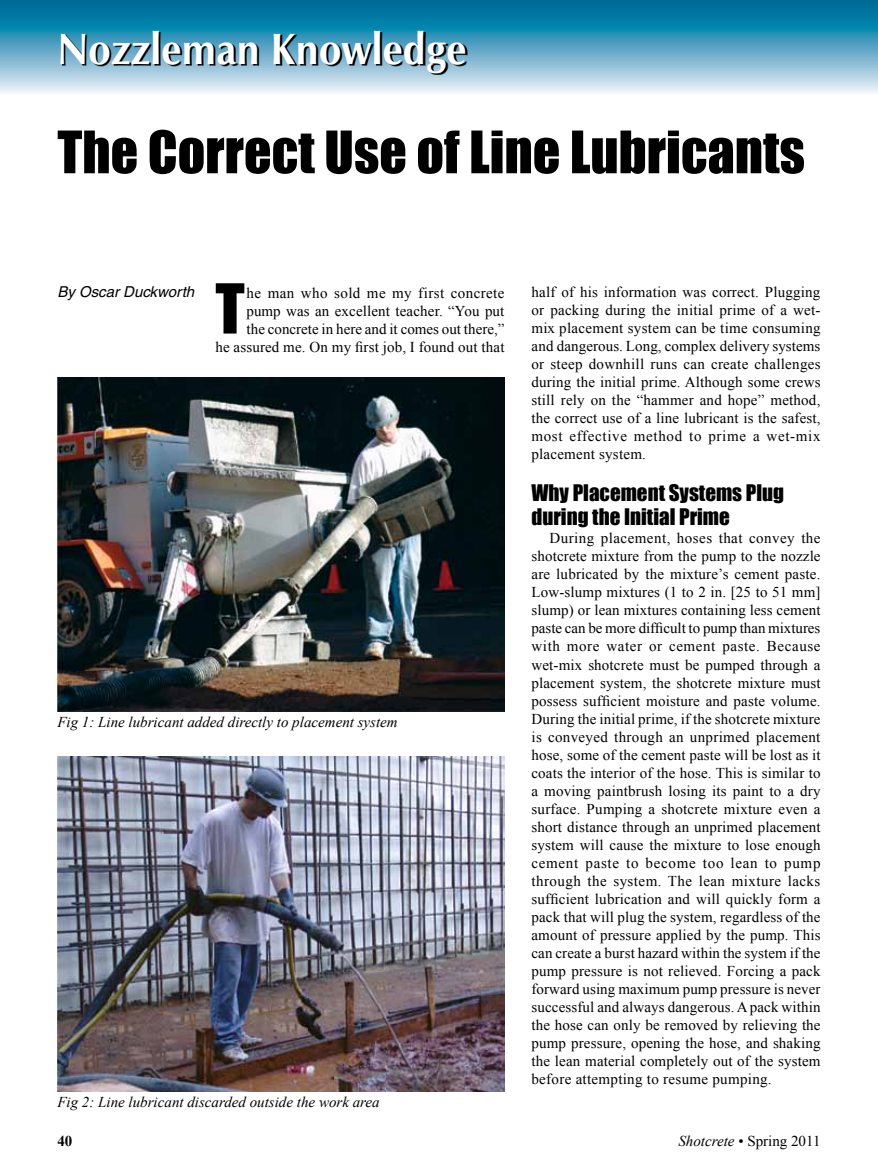
<style>
.page{position:relative;width:878px;height:1175px;background:#fff}
.page>*{position:absolute;margin:0;border:0;box-sizing:border-box;transform-origin:0 0}
.t1{font:63.6px "Impact";color:#000}
.t2{font:54px "Impact";color:#000}
.t3{font:45px "Optimum Bold DTC";color:#fff;scale:.9 1}
.t4{font:21px/24px "Impact";color:#000}
.t5{font:15px/18px "Times New Roman";letter-spacing:.01em;color:#000;text-align:justify}
.t6{font:italic 15px "Times New Roman";color:#000}
.t7{font:italic 15px "Helvetica";color:#000}
.t8{font:700 15px "Times New Roman";color:#000}
.s1{font-style:italic}
</style>
<div class="page">
<svg style="left:0;top:0;width:877px;height:93px;background:#57a4c2"></svg>
<svg style="left:62px;top:32px;width:405px;height:42px;background:#4c7d92"></svg>
<svg style="left:877px;top:0;width:1px;height:93px"></svg>
<img style="left:57px;top:377px;width:447px;height:335px">
<img style="left:57px;top:756px;width:447px;height:336px">
<h3 class="t3" style="left:57px;top:22px;width:456px">Nozzleman Knowledge</h3>
<h2 class="t2" style="left:57px;top:110px;width:749px">The Correct Use of Line Lubricants</h2>
<p class="t7" style="left:57px;top:283px;width:138px">By Oscar Duckworth</p>
<h1 class="t1" style="left:215px;top:259px;width:31px">T</h1>
<p class="t5" style="left:215px;top:283px;width:290px;text-align:right">he man who sold me my first concrete pump was an excellent teacher. “You put<br>the concrete in here and it comes out there,”<br>he assured me. On my first job, I found out that</p>
<p class="t5" style="left:531px;top:283px;width:290px">half of his information was correct. Plugging or packing during the initial prime of a wet&shy;mix placement system can be time consuming and dangerous. Long, complex delivery systems or steep downhill runs can create challenges during the initial prime. Although some crews still rely on the “hammer and hope” method, the correct use of a line lubricant is the safest, most effective method to prime a wet-mix placement system.</p>
<h3 class="t4" style="left:531px;top:480px;width:254px">Why Placement Systems Plug during the Initial Prime</h3>
<p class="t5" style="left:531px;top:529px;width:290px;text-indent:18px">During placement, hoses that convey the shotcrete mixture from the pump to the nozzle are lubricated by the mixture’s cement paste.<br>Low-slump mixtures (1 to 2 in. [25 to 51 mm] slump) or lean mixtures containing less cement paste can be more difficult to pump than mixtures with more water or cement paste. Because wet-mix shotcrete must be pumped through a placement system, the shotcrete mixture must possess sufficient moisture and paste volume.<br>During the initial prime, if the shotcrete mixture is conveyed through an unprimed placement hose, some of the cement paste will be lost as it coats the interior of the hose. This is similar to a moving paintbrush losing its paint to a dry surface. Pumping a shotcrete mixture even a short distance through an unprimed placement system will cause the mixture to lose enough cement paste to become too lean to pump through the system. The lean mixture lacks sufficient lubrication and will quickly form a pack that will plug the system, regardless of the amount of pressure applied by the pump. This can create a burst hazard within the system if the pump pressure is not relieved. Forcing a pack forward using maximum pump pressure is never successful and always dangerous. A pack within the hose can only be removed by relieving the pump pressure, opening the hose, and shaking the lean material completely out of the system before attempting to resume pumping.</p>
<p class="t6" style="left:57px;top:711px;width:342px">Fig 1: Line lubricant added directly to placement system</p>
<p class="t6" style="left:57px;top:1091px;width:324px">Fig 2: Line lubricant discarded outside the work area</p>
<p class="t8" style="left:57px;top:1130px;width:16px">40</p>
<p class="t5" style="left:678px;top:1131px;width:144px"><span class="s1">Shotcrete</span> • Spring 2011</p>
</div>
